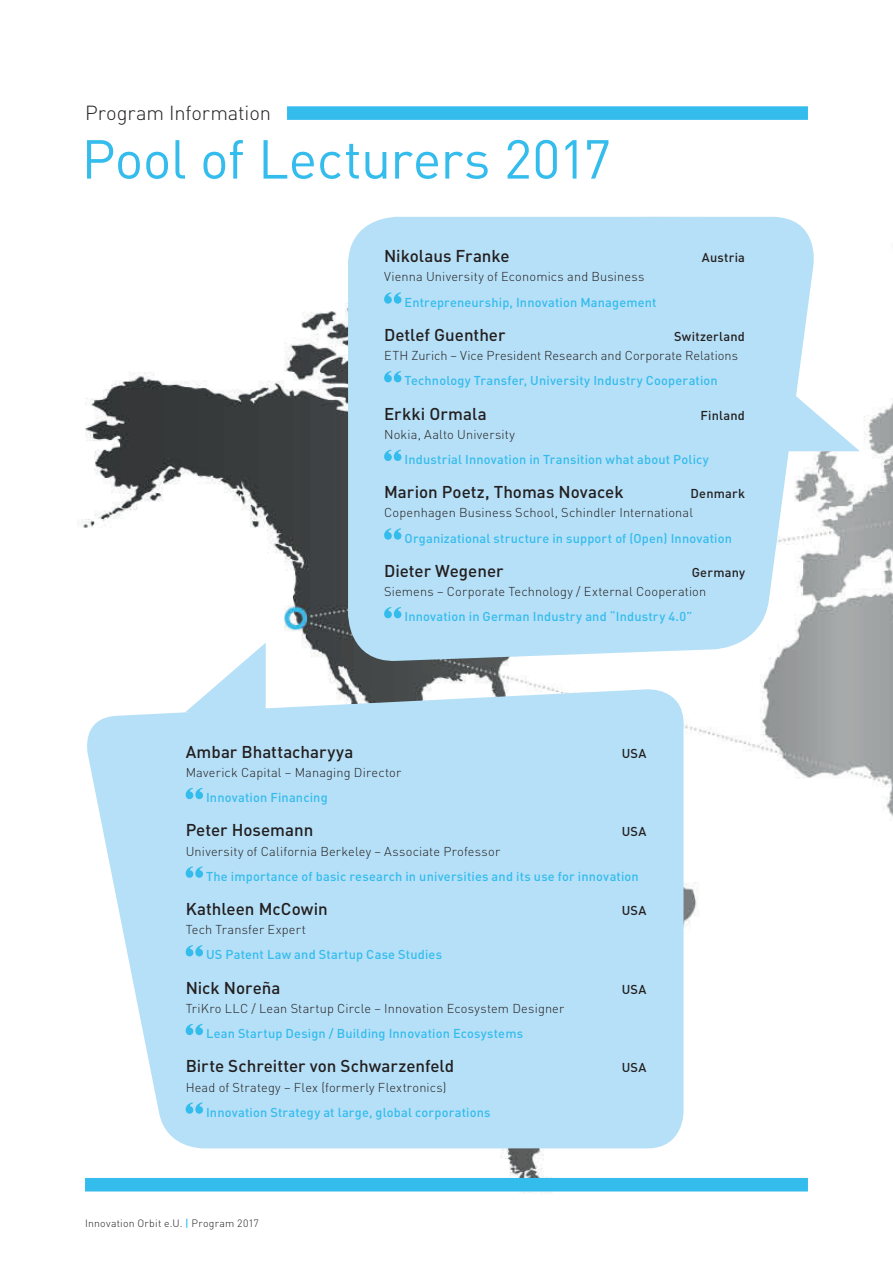
<style>
.page{position:relative;width:893px;height:1263px;background:#fff}
.page>*{position:absolute;margin:0;border:0;box-sizing:border-box;transform-origin:0 0}
.t1{font:54px "DIN Pro";letter-spacing:-.015em;color:#34bced}
.t2{font:300 20.1px "DIN Pro";letter-spacing:-.005em;color:#231f20}
.t3{font:500 16.95px "DIN Pro";color:#231f20}
.t4{font:500 12.75px "DIN Pro";letter-spacing:.015em;color:#34bced}
.t5{font:300 12.75px "DIN Pro";letter-spacing:.015em;color:#231f20}
.t6{font:500 12.75px "DIN Pro";letter-spacing:.015em;color:#231f20}
.t7{font:300 10.5px "DIN Pro";letter-spacing:.025em;color:#231f20}
.s1{font-weight:500;color:#34bced}
</style>
<div class="page">
<img style="left:78px;top:216px;width:815px;height:978px">
<div style="left:85px;top:1178px;width:723px;height:13px;background:#34bced"></div>
<svg style="left:185px;top:643px;width:81px;height:44px"></svg>
<svg style="left:81px;top:687px;width:602px;height:461px;background:#bce2f7"></svg>
<svg style="left:820px;top:382px;width:40px;height:69px"></svg>
<svg style="left:348px;top:217px;width:472px;height:446px;background:#b9e0f5"></svg>
<svg style="left:384px;top:292px;width:17px;height:12px"></svg>
<svg style="left:384px;top:371px;width:17px;height:11px"></svg>
<svg style="left:384px;top:450px;width:17px;height:11px"></svg>
<svg style="left:384px;top:528px;width:17px;height:12px"></svg>
<svg style="left:384px;top:607px;width:17px;height:11px"></svg>
<div style="left:287px;top:106px;width:521px;height:14px;background:#34bced"></div>
<svg style="left:186px;top:788px;width:17px;height:11px"></svg>
<svg style="left:186px;top:866px;width:17px;height:12px"></svg>
<svg style="left:186px;top:945px;width:17px;height:11px"></svg>
<svg style="left:186px;top:1024px;width:17px;height:11px"></svg>
<svg style="left:186px;top:1102px;width:17px;height:12px"></svg>
<h2 class="t2" style="left:85px;top:97px;width:187px">Program Information</h2>
<h1 class="t1" style="left:81px;top:117px;width:531px">Pool of Lecturers 2017</h1>
<h3 class="t3" style="left:384px;top:242px;width:127px">Nikolaus Franke</h3>
<p class="t6" style="left:702px;top:247px;width:45px">Austria</p>
<p class="t5" style="left:384px;top:267px;width:262px">Vienna University of Economics and Business</p>
<p class="t4" style="left:405px;top:292px;width:254px">Entrepreneurship, Innovation Management</p>
<h3 class="t3" style="left:384px;top:321px;width:123px">Detlef Guenther</h3>
<p class="t6" style="left:674px;top:326px;width:72px">Switzerland</p>
<p class="t5" style="left:384px;top:346px;width:355px">ETH Zurich – Vice President Research and Corporate Relations</p>
<p class="t4" style="left:405px;top:370px;width:315px">Technology Transfer, University Industry Cooperation</p>
<h3 class="t3" style="left:384px;top:400px;width:104px">Erkki Ormala</h3>
<p class="t6" style="left:701px;top:405px;width:46px">Finland</p>
<p class="t5" style="left:384px;top:424px;width:132px">Nokia, Aalto University</p>
<p class="t4" style="left:405px;top:449px;width:306px">Industrial Innovation in Transition what about Policy</p>
<h3 class="t3" style="left:384px;top:478px;width:241px">Marion Poetz, Thomas Novacek</h3>
<p class="t6" style="left:691px;top:483px;width:56px">Denmark</p>
<p class="t5" style="left:384px;top:503px;width:310px">Copenhagen Business School, Schindler International</p>
<p class="t4" style="left:405px;top:528px;width:329px">Organizational structure in support of (Open) Innovation</p>
<h3 class="t3" style="left:384px;top:557px;width:121px">Dieter Wegener</h3>
<p class="t6" style="left:692px;top:562px;width:55px">Germany</p>
<p class="t5" style="left:384px;top:582px;width:324px">Siemens – Corporate Technology / External Cooperation</p>
<p class="t4" style="left:405px;top:606px;width:289px">Innovation in German Industry and “Industry 4.0”</p>
<h3 class="t3" style="left:186px;top:738px;width:169px">Ambar Bhattacharyya</h3>
<p class="t6" style="left:622px;top:743px;width:26px">USA</p>
<p class="t5" style="left:186px;top:762px;width:217px">Maverick Capital – Managing Director</p>
<p class="t4" style="left:206px;top:787px;width:123px">Innovation Financing</p>
<h3 class="t3" style="left:186px;top:816px;width:129px">Peter Hosemann</h3>
<p class="t6" style="left:622px;top:821px;width:26px">USA</p>
<p class="t5" style="left:186px;top:841px;width:316px">University of California Berkeley – Associate Professor</p>
<p class="t4" style="left:206px;top:866px;width:434px">The importance of basic research in universities and its use for innovation</p>
<h3 class="t3" style="left:186px;top:895px;width:144px">Kathleen McCowin</h3>
<p class="t6" style="left:622px;top:900px;width:26px">USA</p>
<p class="t5" style="left:186px;top:920px;width:122px">Tech Transfer Expert</p>
<p class="t4" style="left:206px;top:944px;width:237px">US Patent Law and Startup Case Studies</p>
<h3 class="t3" style="left:186px;top:974px;width:96px">Nick Noreña</h3>
<p class="t6" style="left:622px;top:979px;width:26px">USA</p>
<p class="t5" style="left:186px;top:998px;width:380px">TriKro LLC / Lean Startup Circle – Innovation Ecosystem Designer</p>
<p class="t4" style="left:206px;top:1023px;width:319px">Lean Startup Design / Building Innovation Ecosystems</p>
<h3 class="t3" style="left:186px;top:1052px;width:270px">Birte Schreitter von Schwarzenfeld</h3>
<p class="t6" style="left:622px;top:1057px;width:26px">USA</p>
<p class="t5" style="left:186px;top:1077px;width:262px">Head of Strategy – Flex (formerly Flextronics)</p>
<p class="t4" style="left:206px;top:1102px;width:286px">Innovation Strategy at large, global corporations</p>
<p class="t7" style="left:85px;top:1215px;width:175px">Innovation Orbit e.U. <span class="s1">|</span> Program 2017</p>
</div>
